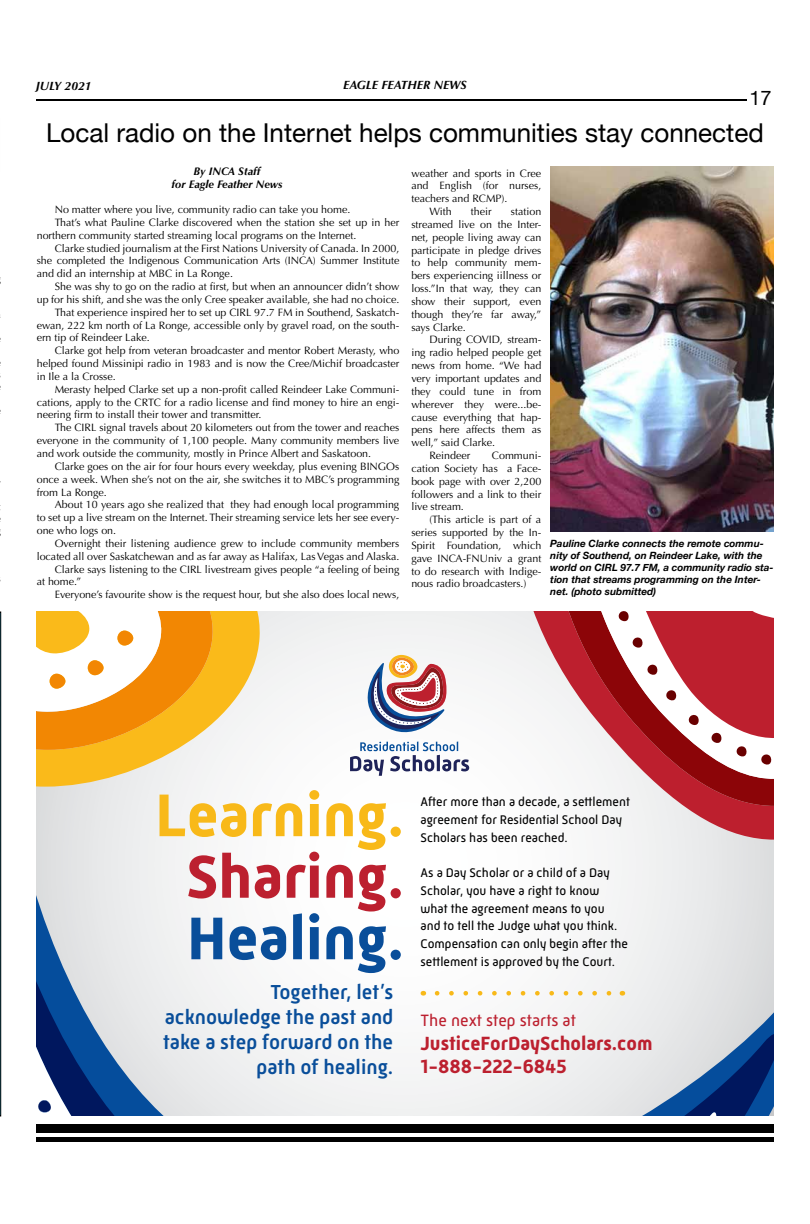
<style>
.page{position:relative;width:810px;height:1224px;background:#fff}
.page>*{position:absolute;margin:0;border:0;box-sizing:border-box;transform-origin:0 0}
.t1{font:700 61.5px "Mic 32 New";color:#f8b919}
.t2{font:700 61.5px "Mic 32 New";color:#bc202f}
.t3{font:700 61.5px "Mic 32 New";color:#094e9a}
.t4{font:26px "Helvetica Neue";color:#000}
.t5{font:500 20.7px/24.8px "Mic 32 New";color:#094e9a;text-align:right}
.t6{font:20px "Helvetica Neue";color:#000}
.t7{font:700 19.6px/23.5px "Mic 32 New";color:#bc202f}
.t8{font:16.8px "Mic 32 New";color:#bc202f}
.t9{font:12.8px/17.7px "Mic 32 New";color:#000}
.t10{font:italic 700 12px "Optima";color:#000}
.t11{font:italic 700 11px/13.2px "Optima";color:#000;text-align:center}
.t12{font:10.7px/12.8px "Optima";color:#000;text-align:justify}
.t13{font:italic 700 10px/12px "Helvetica Neue";color:#000}
</style>
<div class="page">
<hr style="left:36px;top:1138px;width:738px;height:4px;background:#000">
<div style="left:36px;top:1124px;width:738px;height:9px;background:#000"></div>
<hr style="left:36px;top:99px;width:711px;height:2px;background:#000">
<svg style="left:0;top:612px;width:1px;height:504px"></svg>
<div style="left:36px;top:612px;width:738px;height:504px;background:#f4f5f5"></div>
<svg style="left:546px;top:612px;width:48px;height:105px;fill:#bd1f2e"></svg>
<svg style="left:36px;top:765px;width:738px;height:83px"></svg>
<svg style="left:36px;top:848px;width:738px;height:268px"></svg>
<svg style="left:36px;top:916px;width:683px;height:200px"></svg>
<svg style="left:36px;top:612px;width:228px;height:175px"></svg>
<svg style="left:350px;top:655px;width:119px;height:121px"></svg>
<svg style="left:437px;top:991px;width:178px;height:5px"></svg>
<svg style="left:36px;top:612px;width:180px;height:138px"></svg>
<svg style="left:36px;top:1100px;width:15px;height:16px"></svg>
<svg style="left:594px;top:612px;width:180px;height:153px"></svg>
<svg style="left:768px;top:1112px;width:6px;height:4px"></svg>
<img style="left:550px;top:167px;width:224px;height:364px">
<p class="t10" style="left:36px;top:79px;width:57px">JULY 2021</p>
<p class="t10" style="left:343px;top:78px;width:125px">EAGLE FEATHER NEWS</p>
<h3 class="t6" style="left:749px;top:84px;width:24px">17</h3>
<h2 class="t4" style="left:46px;top:114px;width:719px">Local radio on the Internet helps communities stay connected</h2>
<p class="t11" style="left:172px;top:165px;width:112px">By INCA Staff<br>for Eagle Feather News</p>
<p class="t12" style="left:55px;top:203px;width:297px">No matter where you live, community radio can take you home.</p>
<p class="t12" style="left:55px;top:216px;width:346px">That’s what Pauline Clarke discovered when the station she set up in her</p>
<p class="t12" style="left:37px;top:229px;width:321px">northern community started streaming local programs on the Internet.</p>
<p class="t12" style="left:55px;top:242px;width:346px">Clarke studied journalism at the First Nations University of Canada. In 2000,</p>
<p class="t12" style="left:37px;top:255px;width:364px">she completed the Indigenous Communication Arts (INCA) Summer Institute</p>
<p class="t12" style="left:37px;top:267px;width:198px">and did an internship at MBC in La Ronge.</p>
<p class="t12" style="left:55px;top:280px;width:346px">She was shy to go on the radio at first, but when an announcer didn’t show</p>
<p class="t12" style="left:37px;top:293px;width:364px">up for his shift, and she was the only Cree speaker available, she had no choice.</p>
<p class="t12" style="left:55px;top:306px;width:346px">That experience inspired her to set up CIRL 97.7 FM in Southend, Saskatch-</p>
<p class="t12" style="left:37px;top:319px;width:364px">ewan, 222 km north of La Ronge, accessible only by gravel road, on the south-</p>
<p class="t12" style="left:37px;top:332px;width:114px">ern tip of Reindeer Lake.</p>
<p class="t12" style="left:55px;top:344px;width:346px">Clarke got help from veteran broadcaster and mentor Robert Merasty, who</p>
<p class="t12" style="left:37px;top:357px;width:364px">helped found Missinipi radio in 1983 and is now the Cree/Michif broadcaster</p>
<p class="t12" style="left:37px;top:370px;width:81px">in Ile a la Crosse.</p>
<p class="t12" style="left:55px;top:383px;width:346px">Merasty helped Clarke set up a non-profit called Reindeer Lake Communi-</p>
<p class="t12" style="left:37px;top:396px;width:364px">cations, apply to the CRTC for a radio license and find money to hire an engi-</p>
<p class="t12" style="left:37px;top:409px;width:226px">neering firm to install their tower and transmitter.</p>
<p class="t12" style="left:55px;top:421px;width:346px">The CIRL signal travels about 20 kilometers out from the tower and reaches</p>
<p class="t12" style="left:37px;top:434px;width:364px">everyone in the community of 1,100 people. Many community members live</p>
<p class="t12" style="left:37px;top:447px;width:336px">and work outside the community, mostly in Prince Albert and Saskatoon.</p>
<p class="t12" style="left:55px;top:460px;width:346px">Clarke goes on the air for four hours every weekday, plus evening BINGOs</p>
<p class="t12" style="left:37px;top:473px;width:364px">once a week. When she’s not on the air, she switches it to MBC’s programming</p>
<p class="t12" style="left:37px;top:486px;width:72px">from La Ronge.</p>
<p class="t12" style="left:55px;top:498px;width:346px">About 10 years ago she realized that they had enough local programming</p>
<p class="t12" style="left:37px;top:511px;width:364px">to set up a live stream on the Internet. Their streaming service lets her see every-</p>
<p class="t12" style="left:37px;top:524px;width:81px">one who logs on.</p>
<p class="t12" style="left:55px;top:537px;width:346px">Overnight their listening audience grew to include community members</p>
<p class="t12" style="left:37px;top:550px;width:364px">located all over Saskatchewan and as far away as Halifax, Las Vegas and Alaska.</p>
<p class="t12" style="left:55px;top:563px;width:346px">Clarke says listening to the CIRL livestream gives people “a feeling of being</p>
<p class="t12" style="left:37px;top:576px;width:46px">at home.”</p>
<p class="t12" style="left:55px;top:588px;width:346px">Everyone’s favourite show is the request hour, but she also does local news,</p>
<p class="t12" style="left:411px;top:167px;width:131px">weather and sports in Cree</p>
<p class="t12" style="left:411px;top:180px;width:131px">and English (for nurses,</p>
<p class="t12" style="left:411px;top:192px;width:98px">teachers and RCMP).</p>
<p class="t12" style="left:429px;top:205px;width:24px">With</p>
<p class="t12" style="left:471px;top:205px;width:22px">their</p>
<p class="t12" style="left:411px;top:205px;width:131px;text-indent:100px">station streamed live on the Inter&shy;net, people living away can participate in pledge drives to help community mem&shy;bers experiencing iillness or loss.”In that way, they can show their support, even though they’re far away,” says Clarke.</p>
<p class="t12" style="left:429px;top:334px;width:113px">During COVID, stream-</p>
<p class="t12" style="left:411px;top:346px;width:131px">ing radio helped people get</p>
<p class="t12" style="left:411px;top:359px;width:131px">news from home. “We had</p>
<p class="t12" style="left:411px;top:372px;width:131px">very important updates and</p>
<p class="t12" style="left:411px;top:385px;width:131px">they could tune in from</p>
<p class="t12" style="left:411px;top:398px;width:131px">wherever they were...be-</p>
<p class="t12" style="left:411px;top:411px;width:131px">cause everything that hap-</p>
<p class="t12" style="left:411px;top:423px;width:131px">pens here affects them as</p>
<p class="t12" style="left:411px;top:436px;width:85px">well,” said Clarke.</p>
<p class="t12" style="left:429px;top:449px;width:43px">Reindeer</p>
<p class="t12" style="left:411px;top:449px;width:131px;text-indent:81px">Communi&shy;cation Society has a Face&shy;book page with over 2,200 followers and a link to their live stream.</p>
<p class="t12" style="left:411px;top:513px;width:131px;text-indent:18px">(This article is part of a series supported by the In-Spirit Foundation, which gave INCA-FNUniv a grant to do research with Indige&shy;nous radio broadcasters.)</p>
<p class="t13" style="left:550px;top:537px;width:225px">Pauline Clarke connects the remote commu&shy;nity of Southend, on Reindeer Lake, with the world on CIRL 97.7 FM, a community radio sta&shy;tion that streams programming on the Inter&shy;net. (photo submitted)</p>
<h1 class="t1" style="left:155px;top:780px;width:250px">Learning.</h1>
<h1 class="t2" style="left:186px;top:841px;width:220px">Sharing.</h1>
<h1 class="t3" style="left:187px;top:903px;width:219px">Healing.</h1>
<h3 class="t5" style="left:163px;top:980px;width:232px">Together, let’s acknowledge the past and take a step forward on the path of healing.</h3>
<p class="t9" style="left:421px;top:793px;width:211px">After more than a decade, a settlement agreement for Residential School Day<br>Scholars has been reached.</p>
<p class="t9" style="left:421px;top:864px;width:209px">As a Day Scholar or a child of a Day Scholar, you have a right to know what the agreement means to you<br>and to tell the Judge what you think.<br>Compensation can only begin after the settlement is approved by the Court.</p>
<h3 class="t8" style="left:421px;top:1011px;width:157px">The next step starts at</h3>
<h3 class="t7" style="left:421px;top:1031px;width:234px">JusticeForDayScholars.com<br>1-888-222-6845</h3>
</div>
